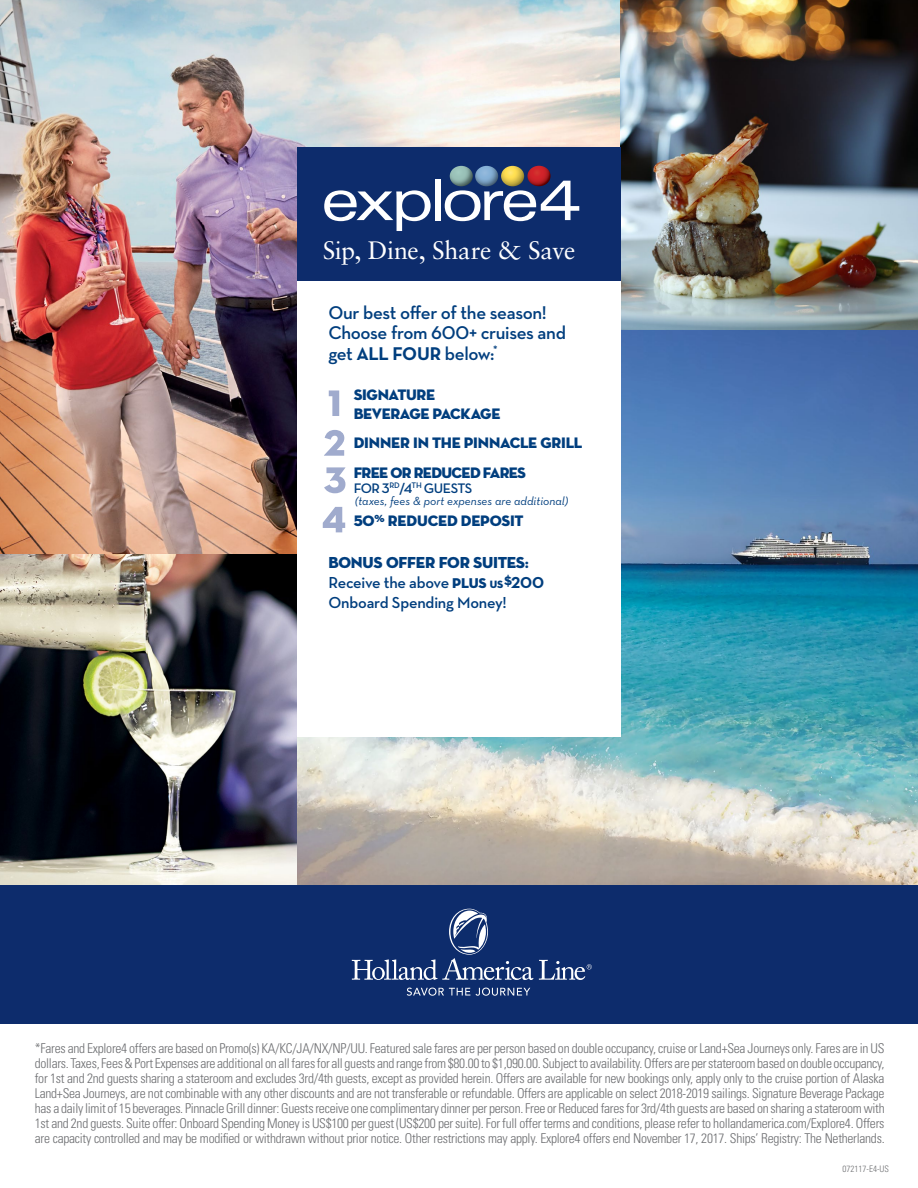
<style>
.page{position:relative;width:918px;height:1188px;background:#fff}
.page>*{position:absolute;margin:0;border:0;box-sizing:border-box;transform-origin:0 0}
.t1{font:25.2px "Sabon LT Std";letter-spacing:-.015em;color:#fff}
.t2{font:600 18.75px/20.1px "Neutraface Text";letter-spacing:-.02em;color:#003e7e}
.t3{font:600 16.2px/20.1px "Neutraface Text";letter-spacing:-.015em;color:#003e7e}
.t4{font:16.2px "Neutraface Display Titling";letter-spacing:-.015em;color:#003e7e}
.t5{font:15.45px/18.3px "Neutraface Display Titling";letter-spacing:-.02em;color:#003e7e}
.t6{font:600 14.1px "Neutraface Text";letter-spacing:-.035em;color:#003e7e}
.t7{font:300 condensed 13.5px/15px "Univers LT Std";letter-spacing:-.02em;color:#6d6e71;text-align:justify}
.t8{font:italic 12px "Neutraface Text";color:#003e7e}
.t9{font:300 condensed 9px "Univers LT Std";color:#6d6e71}
.s1{font-weight:700}
.s2{font-family:"Neutraface Text";font-weight:700}
.s3{font-family:"Neutraface Display Titling";font-weight:400;font-size:14.4px}
.s4{font-family:"Neutraface Display Titling";font-weight:400;font-size:10.8px}
</style>
<div class="page">
<img style="left:0;top:554px;width:297px;height:330px">
<img style="left:0;top:0;width:621px;height:554px">
<img style="left:621px;top:0;width:297px;height:331px">
<img style="left:297px;top:331px;width:621px;height:553px">
<div style="left:0;top:885px;width:918px;height:139px;background:#0d2c6c"></div>
<svg style="left:407px;top:988px;width:123px;height:8px"></svg>
<svg style="left:352px;top:909px;width:181px;height:71px"></svg>
<svg style="left:539px;top:960px;width:53px;height:20px"></svg>
<div style="left:297px;top:175px;width:324px;height:562px;background:#fff"></div>
<div style="left:297px;top:147px;width:324px;height:134px;background:#0d2c6c"></div>
<svg style="left:324px;top:190px;width:107px;height:41px"></svg>
<div style="left:435px;top:179px;width:5px;height:41px;background:#fff"></div>
<svg style="left:445px;top:166px;width:134px;height:55px"></svg>
<svg style="left:329px;top:390px;width:10px;height:26px"></svg>
<svg style="left:324px;top:430px;width:20px;height:26px"></svg>
<svg style="left:324px;top:467px;width:22px;height:26px"></svg>
<svg style="left:323px;top:507px;width:22px;height:25px"></svg>
<h1 class="t1" style="left:323px;top:236px;width:254px">Sip, Dine, Share &amp; Save</h1>
<h2 class="t2" style="left:328px;top:303px;width:239px">Our best offer of the season!<br>Choose from 600+ cruises and get <span class="s1">ALL FOUR</span> below:<sup>*</sup></h2>
<p class="t5" style="left:354px;top:386px;width:148px">SIGNATURE<br>BEVERAGE PACKAGE</p>
<p class="t5" style="left:354px;top:428px;width:230px;line-height:29.7px">DINNER IN THE PINNACLE GRILL<br>FREE OR REDUCED FARES</p>
<p class="t6" style="left:354px;top:480px;width:120px">FOR 3<sup>RD</sup>/4<sup>TH</sup> GUESTS</p>
<p class="t5" style="left:354px;top:512px;width:171px">50<sup>%</sup> REDUCED DEPOSIT</p>
<p class="t4" style="left:328px;top:552px;width:202px">BONUS OFFER FOR SUITES<span class="s2">:</span></p>
<p class="t3" style="left:328px;top:573px;width:217px">Receive the above <span class="s3">PLUS</span> <span class="s4">US</span><sup>$</sup><span class="s1">200<br></span>Onboard Spending Money!</p>
<p class="t8" style="left:355px;top:494px;width:215px">(taxes, fees &amp; port expenses are additional)</p>
<p class="t7" style="left:35px;top:1041px;width:851px">*Fares and Explore4 offers are based on Promo(s) KA/KC/JA/NX/NP/UU. Featured sale fares are per person based on double occupancy, cruise or Land+Sea Journeys only. Fares are in US dollars. Taxes, Fees &amp; Port Expenses are additional on all fares for all guests and range from $80.00 to $1,090.00. Subject to availability. Offers are per stateroom based on double occupancy, for 1st and 2nd guests sharing a stateroom and excludes 3rd/4th guests, except as provided herein. Offers are available for new bookings only, apply only to the cruise portion of Alaska Land+Sea Journeys, are not combinable with any other discounts and are not transferable or refundable. Offers are applicable on select 2018-2019 sailings. Signature Beverage Package has a daily limit of 15 beverages. Pinnacle Grill dinner: Guests receive one complimentary dinner per person. Free or Reduced fares for 3rd/4th guests are based on sharing a stateroom with 1st and 2nd guests. Suite offer: Onboard Spending Money is US$100 per guest (US$200 per suite). For full offer terms and conditions, please refer to hollandamerica.com/Explore4. Offers are capacity controlled and may be modified or withdrawn without prior notice. Other restrictions may apply. Explore4 offers end November 17, 2017. Ships’ Registry: The Netherlands.</p>
<p class="t9" style="left:843px;top:1163px;width:48px">072117-E4-US</p>
</div>
